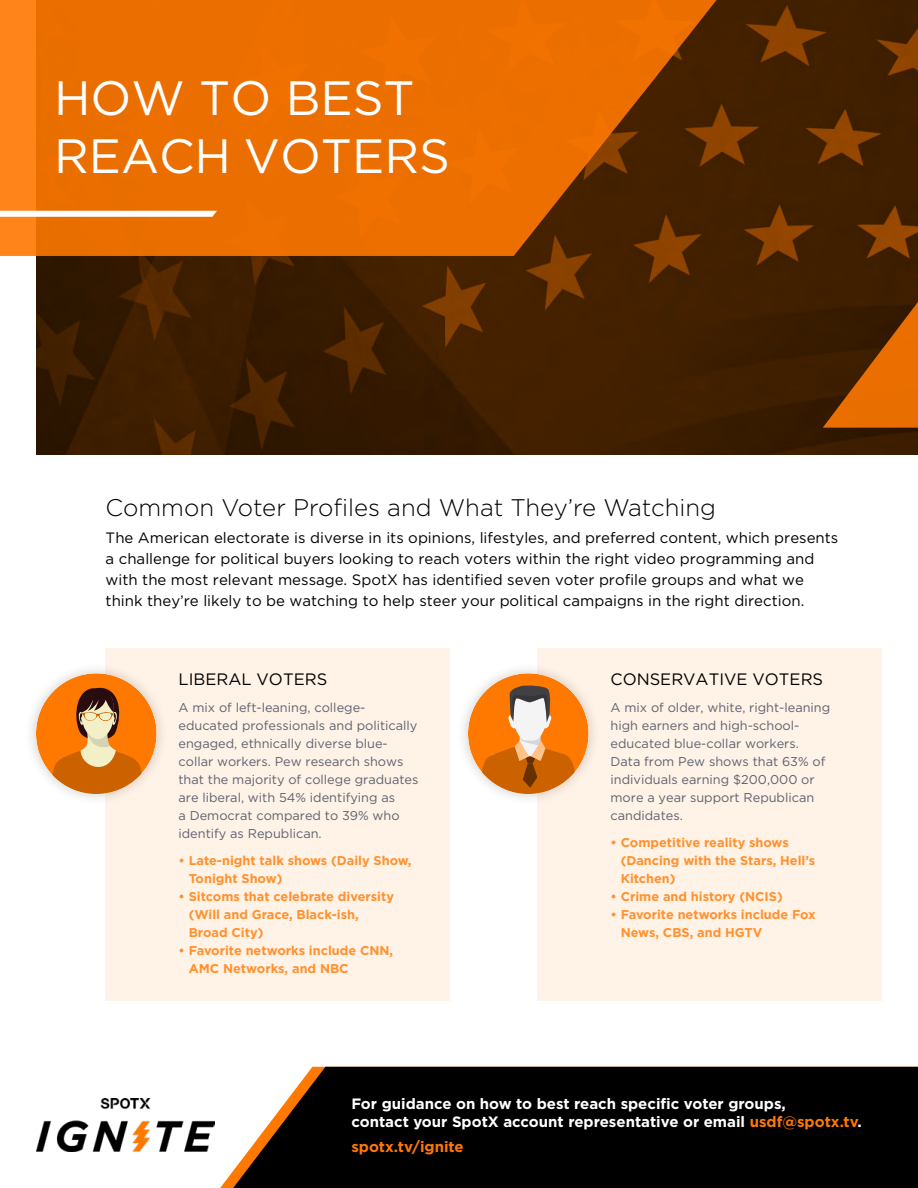
<style>
.page{position:relative;width:918px;height:1188px;background:#fff}
.page>*{position:absolute;margin:0;border:0;box-sizing:border-box;transform-origin:0 0}
.t1{font:48.15px/57.8px "Gotham";color:#fff}
.t2{font:300 24px "Gotham";color:#000}
.t3{font:16.5px "Gotham";color:#000}
.t4{font:15px/21px "Gotham";color:#000}
.t5{font:700 15px/18px "Gotham";color:#fff}
.t6{font:700 15px "Gotham";color:#ff7800}
.t7{font:12.75px/18px "Gotham";color:#5d626f}
.t8{font:700 12.75px/18px "Gotham";color:#ff912e}
.s1{color:#ff7800}
</style>
<div class="page">
<svg style="left:36px;top:0;width:882px;height:454px;background:#421f00"></svg>
<svg style="left:0;top:0;width:739px;height:256px;background:#d16301"></svg>
<svg style="left:0;top:211px;width:217px;height:6px"></svg>
<img style="left:36px;top:1098px;width:178px;height:54px">
<svg style="left:823px;top:286px;width:95px;height:142px;background:#884000"></svg>
<svg style="left:233px;top:1067px;width:685px;height:121px;background:#110f0d"></svg>
<div style="left:106px;top:648px;width:344px;height:352px;background:#fff2e6"></div>
<div style="left:538px;top:648px;width:344px;height:352px;background:#fff2e6"></div>
<div style="left:23px;top:661px;width:146px;height:145px;background:#000;opacity:.2"></div>
<div style="left:36px;top:673px;width:121px;height:121px;background:#ff7800;border-radius:50%"></div>
<svg style="left:50px;top:684px;width:93px;height:110px"></svg>
<div style="left:455px;top:661px;width:146px;height:145px;background:#000;opacity:.2"></div>
<div style="left:468px;top:673px;width:121px;height:121px;background:#ff7800;border-radius:50%"></div>
<svg style="left:479px;top:685px;width:100px;height:109px"></svg>
<h1 class="t1" style="left:54px;top:69px;width:398px">HOW TO BEST<br>REACH VOTERS</h1>
<h2 class="t2" style="left:106px;top:494px;width:612px">Common Voter Profiles and What They’re Watching</h2>
<p class="t4" style="left:106px;top:526px;width:734px">The American electorate is diverse in its opinions, lifestyles, and preferred content, which presents a challenge for political buyers looking to reach voters within the right video programming and with the most relevant message. SpotX has identified seven voter profile groups and what we think they’re likely to be watching to help steer your political campaigns in the right direction.</p>
<p class="t3" style="left:178px;top:670px;width:150px">LIBERAL VOTERS</p>
<p class="t7" style="left:178px;top:699px;width:241px">A mix of left-leaning, college&shy;educated professionals and politically engaged, ethnically diverse blue&shy;collar workers. Pew research shows that the majority of college graduates are liberal, with 54% identifying as<br>a Democrat compared to 39% who identify as Republican.</p>
<p class="t8" style="left:189px;top:851px;width:224px;text-indent:-10px">• Late-night talk shows (Daily Show,<br>Tonight Show)</p>
<p class="t8" style="left:189px;top:887px;width:207px;text-indent:-10px">• Sitcoms that celebrate diversity (Will and Grace, Black-ish,<br>Broad City)</p>
<p class="t8" style="left:189px;top:942px;width:206px;text-indent:-10px">• Favorite networks include CNN,<br>AMC Networks, and NBC</p>
<p class="t3" style="left:610px;top:670px;width:214px">CONSERVATIVE VOTERS</p>
<p class="t7" style="left:610px;top:699px;width:221px">A mix of older, white, right-leaning high earners and high-school&shy;educated blue-collar workers.<br>Data from Pew shows that 63% of individuals earning $200,000 or more a year support Republican candidates.</p>
<p class="t8" style="left:621px;top:833px;width:196px;text-indent:-10px">• Competitive reality shows (Dancing with the Stars, Hell’s<br>Kitchen)</p>
<p class="t8" style="left:610px;top:887px;width:174px">• Crime and history (NCIS)</p>
<p class="t8" style="left:621px;top:905px;width:197px;text-indent:-10px">• Favorite networks include Fox<br>News, CBS, and HGTV</p>
<p class="t5" style="left:351px;top:1094px;width:512px">For guidance on how to best reach specific voter groups,<br>contact your SpotX account representative or email <span class="s1">usdf@spotx.tv</span>.</p>
<p class="t6" style="left:351px;top:1138px;width:114px">spotx.tv/ignite</p>
</div>
